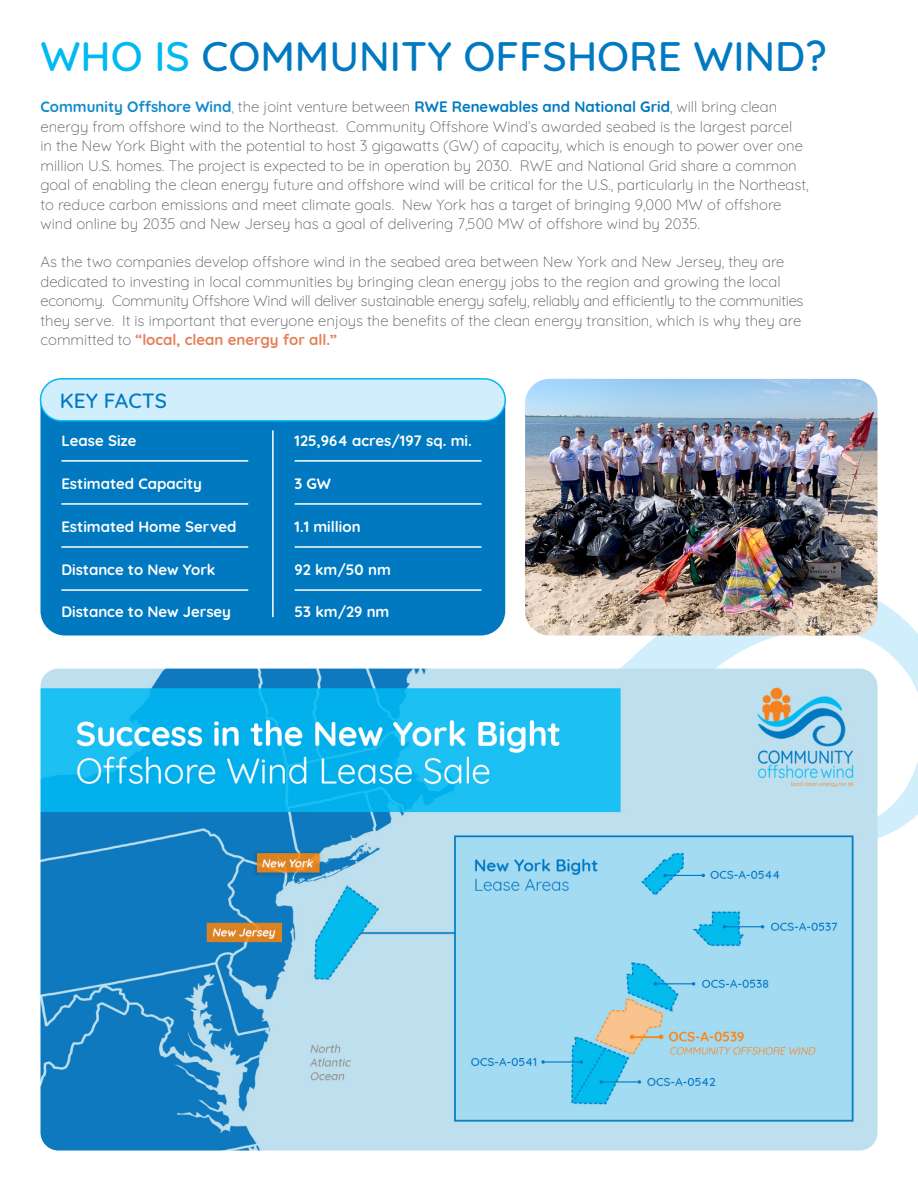
<style>
.page{position:relative;width:918px;height:1188px;background:#fff}
.page>*{position:absolute;margin:0;border:0;box-sizing:border-box;transform-origin:0 0}
.t1{font:500 42px "Quicksand";color:#0079c1}
.t2{font:500 21px "Quicksand";color:#0079c1}
.t3{font:300 15px/19.5px "Quicksand";color:#58595b}
.t4{font:700 15px "Quicksand";color:#fff}
.s1{color:#00b9f1}
.s2{font-weight:700;color:#128acb}
.s3{color:#128acb}
.s4{font-weight:700;color:#0079c1}
.s5{font-weight:700;color:#e47f58}
</style>
<div class="page">
<svg style="left:335px;top:572px;width:583px;height:266px"></svg>
<div style="left:40px;top:379px;width:465px;height:257px;background:#0079c1;border-radius:24px"></div>
<div style="left:41px;top:379px;width:464px;height:42px;background:#d1eefc;border-radius:21px"></div>
<div style="left:40px;top:378px;width:466px;height:44px;border:2px solid #00b9f1;border-radius:21px"></div>
<hr style="left:272px;top:430px;width:2px;height:187px;background:#fff">
<hr style="left:61px;top:460px;width:187px;height:2px;background:#fff">
<hr style="left:295px;top:460px;width:186px;height:2px;background:#fff">
<hr style="left:61px;top:546px;width:187px;height:2px;background:#fff">
<hr style="left:295px;top:546px;width:186px;height:2px;background:#fff">
<hr style="left:61px;top:503px;width:187px;height:2px;background:#fff">
<hr style="left:295px;top:503px;width:186px;height:2px;background:#fff">
<hr style="left:61px;top:589px;width:187px;height:2px;background:#fff">
<hr style="left:295px;top:589px;width:186px;height:2px;background:#fff">
<img style="left:525px;top:379px;width:353px;height:257px">
<img style="left:40px;top:669px;width:838px;height:482px">
<h1 class="t1" style="left:40px;top:22px;width:788px"><span class="s1">WHO IS</span> COMMUNITY OFFSHORE WIND?</h1>
<p class="t3" style="left:40px;top:95px;width:770px"><span class="s2">Community Offshore Wind</span><span class="s3">,</span> the joint venture between <span class="s4">RWE Renewables and National Grid</span>, will bring clean energy from offshore wind to the Northeast. Community Offshore Wind’s awarded seabed is the largest parcel<br>in the New York Bight with the potential to host 3 gigawatts (GW) of capacity, which is enough to power over one million U.S. homes. The project is expected to be in operation by 2030. RWE and National Grid share a common goal of enabling the clean energy future and offshore wind will be critical for the U.S., particularly in the Northeast, to reduce carbon emissions and meet climate goals. New York has a target of bringing 9,000 MW of offshore wind online by 2035 and New Jersey has a goal of delivering 7,500 MW of offshore wind by 2035.</p>
<p class="t3" style="left:40px;top:251px;width:765px">As the two companies develop offshore wind in the seabed area between New York and New Jersey, they are dedicated to investing in local communities by bringing clean energy jobs to the region and growing the local economy. Community Offshore Wind will deliver sustainable energy safely, reliably and efficiently to the communities they serve. It is important that everyone enjoys the benefits of the clean energy transition, which is why they are committed to <span class="s5">“local, clean energy for all.”</span></p>
<h2 class="t2" style="left:60px;top:383px;width:109px">KEY FACTS</h2>
<p class="t4" style="left:61px;top:428px;width:76px">Lease Size</p>
<p class="t4" style="left:295px;top:428px;width:179px">125,964 acres/197 sq. mi.</p>
<p class="t4" style="left:61px;top:471px;width:142px">Estimated Capacity</p>
<p class="t4" style="left:295px;top:471px;width:38px">3 GW</p>
<p class="t4" style="left:61px;top:514px;width:177px">Estimated Home Served</p>
<p class="t4" style="left:295px;top:514px;width:68px">1.1 million</p>
<p class="t4" style="left:61px;top:557px;width:156px">Distance to New York</p>
<p class="t4" style="left:295px;top:557px;width:98px">92 km/50 nm</p>
<p class="t4" style="left:61px;top:599px;width:171px">Distance to New Jersey</p>
<p class="t4" style="left:295px;top:599px;width:96px">53 km/29 nm</p>
</div>
